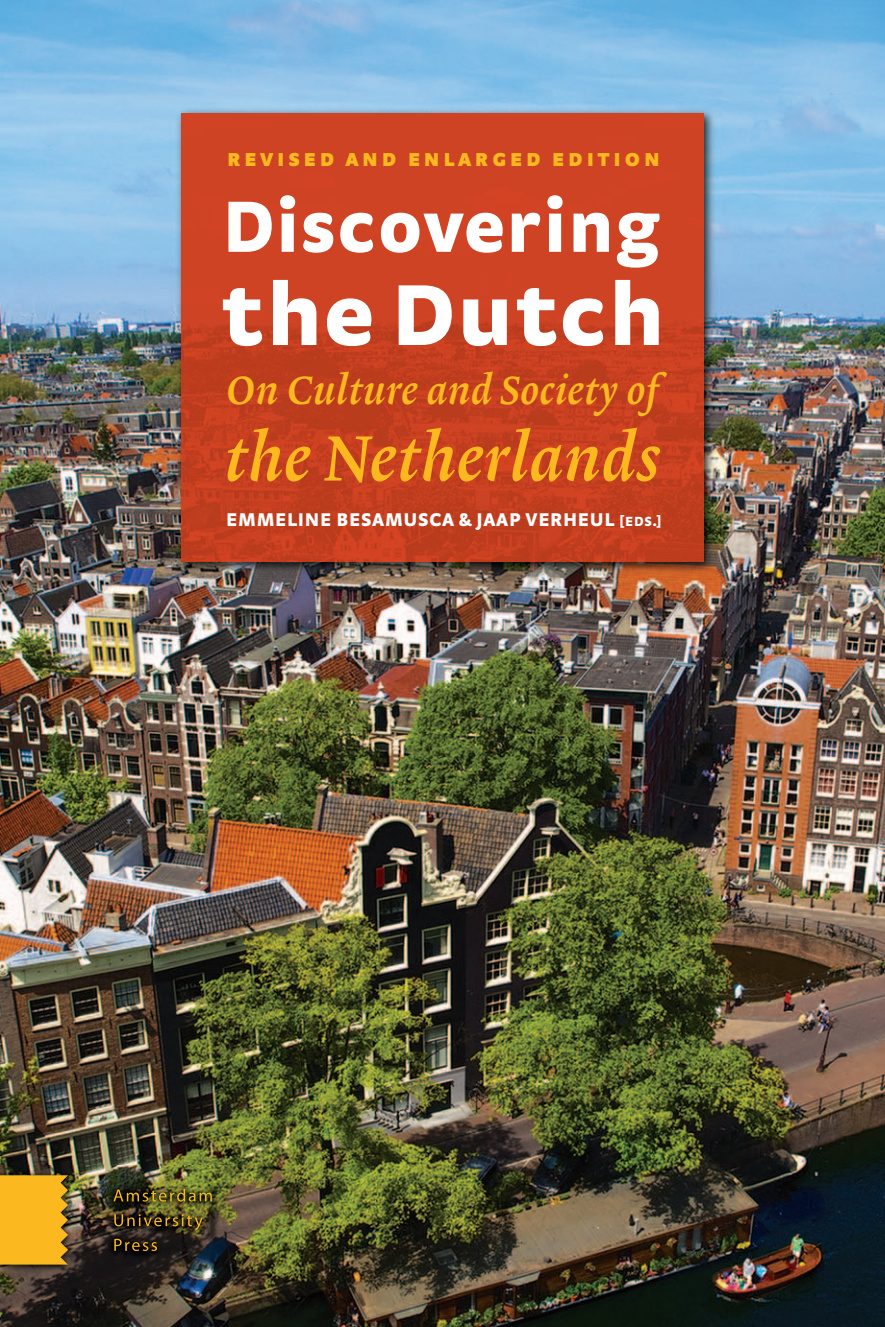
<style>
.page{position:relative;width:885px;height:1327px;background:#fff}
.page>*{position:absolute;margin:0;border:0;box-sizing:border-box;transform-origin:0 0}
.t1{font:900 91px "Strada";letter-spacing:.02em;color:#fff}
.t2{font:900 76.4px "Strada";letter-spacing:.02em;color:#fff}
.t3{font:500 65px "Lexicon No 2 Italic C";letter-spacing:.015em;color:#fcb81f}
.t4{font:500 40px "Lexicon No 2 Italic C";letter-spacing:.015em;color:#fcb81f}
.t5{font:900 25px "Strada SC";letter-spacing:.13em;color:#fcb81f}
.t6{font:900 19.4px "Strada";letter-spacing:.035em;color:#fff}
.s1{font-size:14px}
</style>
<div class="page">
<img style="left:68px;top:0;width:816px;height:1327px">
<img style="left:171px;top:103px;width:550px;height:476px">
<img style="left:181px;top:113px;width:522px;height:448px">
<img style="left:68px;top:1166px;width:167px;height:112px">
<svg style="left:114px;top:1238px;width:43px;height:13px"></svg>
<svg style="left:114px;top:1214px;width:89px;height:16px"></svg>
<svg style="left:113px;top:1189px;width:99px;height:12px"></svg>
<img style="left:0;top:0;width:68px;height:1327px">
<p class="t5" style="left:227px;top:143px;width:434px">revised and enlarged edition</p>
<h2 class="t2" style="left:222px;top:197px;width:438px">Discovering</h2>
<h1 class="t1" style="left:221px;top:280px;width:445px">the Dutch</h1>
<h3 class="t4" style="left:227px;top:372px;width:433px">On Culture and Society of</h3>
<h3 class="t3" style="left:224px;top:428px;width:437px">the Netherlands</h3>
<p class="t6" style="left:226px;top:512px;width:437px">EMMELINE BESAMUSCA &amp; JAAP VERHEUL <span class="s1">[EDS.]</span></p>
</div>
